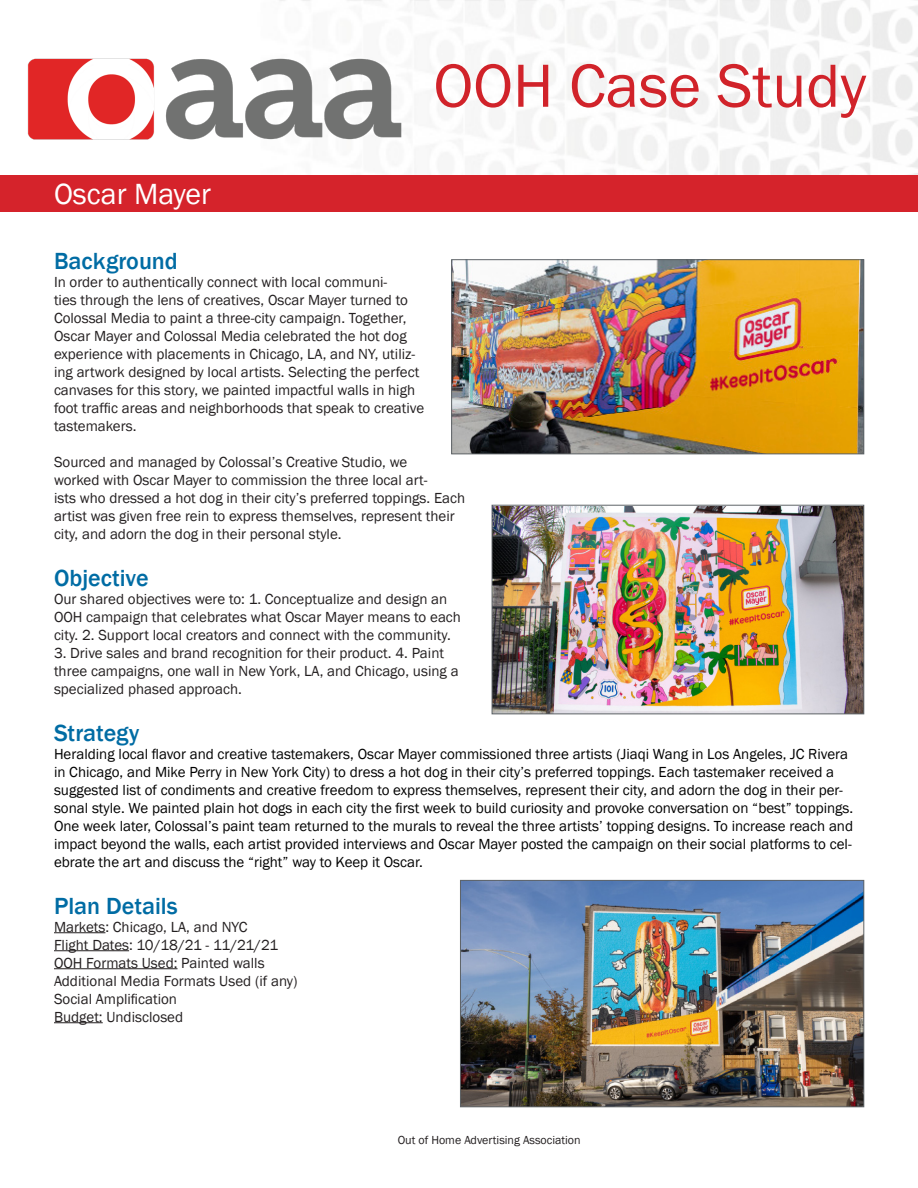
<style>
.page{position:relative;width:918px;height:1188px;background:#fff}
.page>*{position:absolute;margin:0;border:0;box-sizing:border-box;transform-origin:0 0}
.t1{font:63px "Franklin Gothic";color:#d1232a}
.t2{font:30px "Franklin Gothic";color:#fff}
.t3{font:500 24px "Franklin Gothic";color:#006ca4}
.t4{font:15px/18px "Franklin Gothic";color:#231f20}
.t5{font:15px/18px "Franklin Gothic";color:#000}
.t6{font:12px "Franklin Gothic";color:#231f20}
</style>
<div class="page">
<hr style="left:54px;top:932px;width:51px;height:1px;background:#231f20">
<hr style="left:54px;top:950px;width:75px;height:1px;background:#231f20">
<hr style="left:54px;top:968px;width:124px;height:1px;background:#231f20">
<hr style="left:54px;top:1022px;width:49px;height:1px;background:#231f20">
<div style="left:1px;top:175px;width:917px;height:36px;background:#d5232b"></div>
<img style="left:453px;top:262px;width:409px;height:190px">
<div style="left:451px;top:260px;width:413px;height:194px;border:1px solid #5e6367"></div>
<img style="left:494px;top:507px;width:368px;height:205px">
<div style="left:492px;top:505px;width:372px;height:209px;border:1px solid #5e6367"></div>
<img style="left:27px;top:56px;width:375px;height:87px">
<img style="left:462px;top:882px;width:400px;height:223px">
<div style="left:460px;top:880px;width:404px;height:227px;border:1px solid #5e6367"></div>
<p class="t2" style="left:54px;top:175px;width:159px">Oscar Mayer</p>
<p class="t1" style="left:434px;top:47px;width:434px">OOH Case Study</p>
<p class="t3" style="left:54px;top:246px;width:125px">Background</p>
<p class="t4" style="left:54px;top:274px;width:372px">In order to authentically connect with local communi-<br>ties through the lens of creatives, Oscar Mayer turned to Colossal Media to paint a three-city campaign. Together, Oscar Mayer and Colossal Media celebrated the hot dog experience with placements in Chicago, LA, and NY, utiliz&shy;ing artwork designed by local artists. Selecting the perfect canvases for this story, we painted impactful walls in high foot traffic areas and neighborhoods that speak to creative tastemakers.</p>
<p class="t4" style="left:54px;top:454px;width:413px">Sourced and managed by Colossal’s Creative Studio, we<br>worked with Oscar Mayer to commission the three local art-<br>ists who dressed a hot dog in their city’s preferred toppings. Each artist was given free rein to express themselves, represent their city, and adorn the dog in their personal style.</p>
<p class="t3" style="left:54px;top:563px;width:96px">Objective</p>
<p class="t4" style="left:54px;top:590px;width:409px">Our shared objectives were to: 1. Conceptualize and design an<br>OOH campaign that celebrates what Oscar Mayer means to each city. 2. Support local creators and connect with the community.</p>
<p class="t4" style="left:54px;top:644px;width:406px">3. Drive sales and brand recognition for their product. 4. Paint three campaigns, one wall in New York, LA, and Chicago, using a specialized phased approach.</p>
<p class="t3" style="left:54px;top:718px;width:87px">Strategy</p>
<p class="t5" style="left:54px;top:745px;width:801px">Heralding local flavor and creative tastemakers, Oscar Mayer commissioned three artists (Jiaqi Wang in Los Angeles, JC Rivera in Chicago, and Mike Perry in New York City) to dress a hot dog in their city’s preferred toppings. Each tastemaker received a suggested list of condiments and creative freedom to express themselves, represent their city, and adorn the dog in their per&shy;sonal style. We painted plain hot dogs in each city the first week to build curiosity and provoke conversation on “best” toppings.<br>One week later, Colossal’s paint team returned to the murals to reveal the three artists’ topping designs. To increase reach and impact beyond the walls, each artist provided interviews and Oscar Mayer posted the campaign on their social platforms to cel&shy;ebrate the art and discuss the “right” way to Keep it Oscar.</p>
<p class="t3" style="left:54px;top:891px;width:125px">Plan Details</p>
<p class="t4" style="left:54px;top:918px;width:195px">Markets: Chicago, LA, and NYC</p>
<p class="t4" style="left:54px;top:936px;width:226px">Flight Dates: 10/18/21 - 11/21/21</p>
<p class="t4" style="left:54px;top:954px;width:212px">OOH Formats Used: Painted walls</p>
<p class="t4" style="left:54px;top:972px;width:245px">Additional Media Formats Used (if any)</p>
<p class="t4" style="left:54px;top:990px;width:125px">Social Amplification</p>
<p class="t4" style="left:54px;top:1008px;width:131px">Budget: Undisclosed</p>
<p class="t6" style="left:398px;top:1132px;width:184px">Out of Home Advertising Association</p>
</div>
